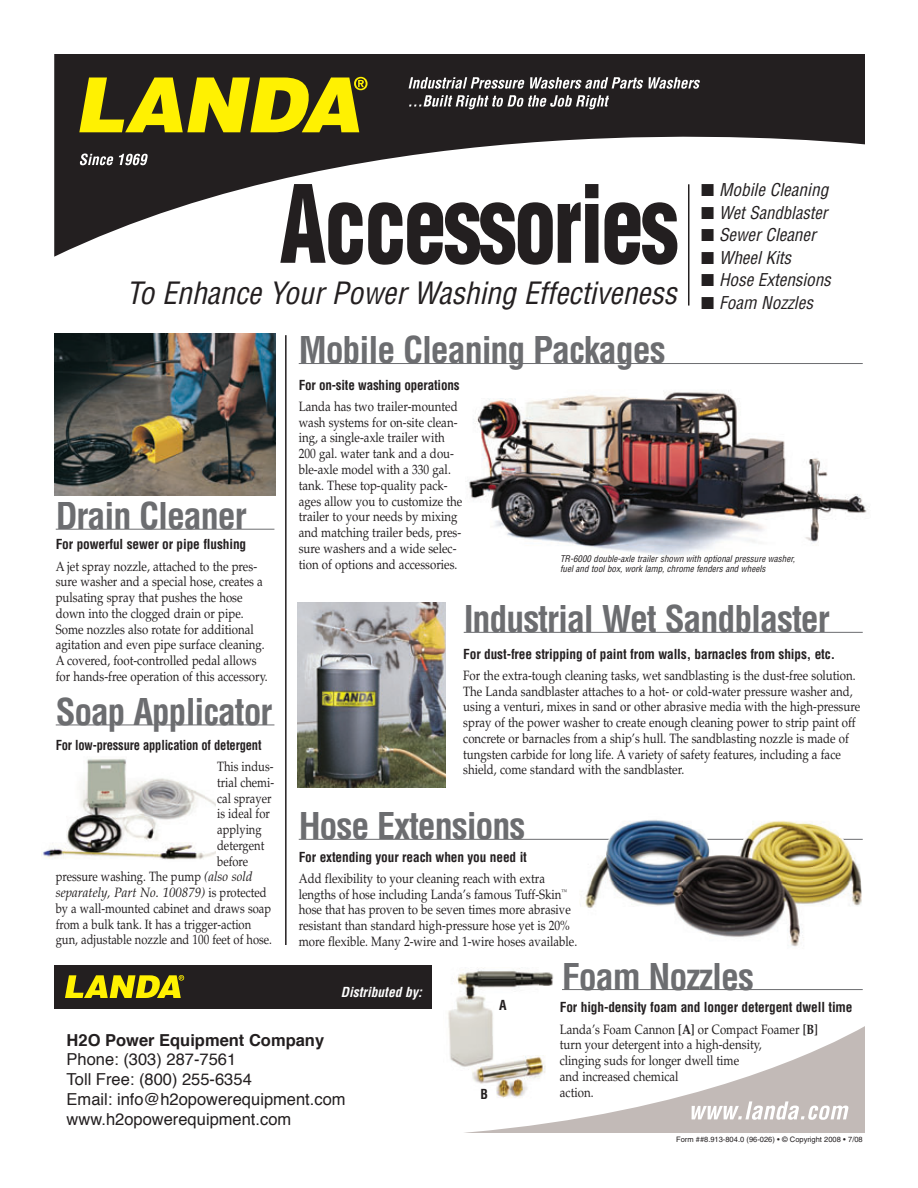
<style>
.page{position:relative;width:918px;height:1188px;background:#fff}
.page>*{position:absolute;margin:0;border:0;box-sizing:border-box;transform-origin:0 0}
.t1{font:900 condensed 105px "Helvetica";letter-spacing:-.025em;color:#231f20;scale:.8 1}
.t2{font:700 condensed 36px "Helvetica";letter-spacing:-.03em;color:#6c6d70}
.t3{font:italic condensed 30px "Helvetica";color:#231f20}
.t4{font:italic condensed 17.25px "Helvetica";color:#231f20}
.t5{font:16.5px/19.8px "Helvetica";color:#231f20}
.t6{font:13.5px/15.8px "Palatino";color:#231f20;scale:.85 1}
.t7{font:13.5px "Palatino";color:#231f20;scale:.83 1}
.t8{font:700 condensed 13.5px/21.1px "Helvetica";letter-spacing:-.015em;color:#231f20}
.t9{font:700 condensed 13.5px/21.1px "Helvetica";letter-spacing:-.015em;color:#231f20;scale:.93 1}
.t10{font:italic 13.5px "Palatino";color:#231f20;scale:.95 1}
.t11{font:italic 700 condensed 13.5px "Helvetica";color:#fff}
.t12{font:italic condensed 9px/10.5px "Helvetica";color:#231f20}
.t13{font:7.5px "Helvetica";color:#231f20}
.s1{font-family:"Helvetica";font-weight:700;font-stretch:condensed}
.s2{font-family:"Palatino";font-weight:400;font-stretch:normal}
.s3{font-style:italic}
.s4{font-style:normal}
.s5{font-weight:700}
.s6{font-family:"Palatino";font-stretch:normal}
</style>
<div class="page">
<svg style="left:54px;top:54px;width:810px;height:203px"></svg>
<svg style="left:409px;top:77px;width:234px;height:12px"></svg>
<svg style="left:649px;top:77px;width:51px;height:12px"></svg>
<svg style="left:409px;top:95px;width:200px;height:14px"></svg>
<svg style="left:80px;top:154px;width:33px;height:11px"></svg>
<svg style="left:119px;top:154px;width:29px;height:11px"></svg>
<svg style="left:79px;top:77px;width:289px;height:55px;background:#a69c0d"></svg>
<div style="left:54px;top:965px;width:378px;height:44px;background:#231f20"></div>
<svg style="left:65px;top:975px;width:119px;height:23px"></svg>
<hr style="left:299px;top:363px;width:564px;height:1px;background:#6c6d70">
<hr style="left:464px;top:632px;width:399px;height:1px;background:#6c6d70">
<hr style="left:299px;top:839px;width:564px;height:1px;background:#6c6d70">
<hr style="left:56px;top:529px;width:218px;height:1px;background:#6c6d70">
<hr style="left:56px;top:725px;width:218px;height:1px;background:#6c6d70">
<hr style="left:285px;top:335px;width:2px;height:610px;background:#231f20">
<img style="left:297px;top:602px;width:149px;height:186px">
<img style="left:55px;top:334px;width:221px;height:162px">
<img style="left:468px;top:391px;width:400px;height:165px">
<img style="left:579px;top:820px;width:284px;height:127px">
<img style="left:448px;top:968px;width:92px;height:99px">
<svg style="left:463px;top:1026px;width:401px;height:107px"></svg>
<img style="left:471px;top:1055px;width:74px;height:43px">
<img style="left:43px;top:759px;width:173px;height:101px">
<hr style="left:688px;top:184px;width:1px;height:122px;background:#231f20">
<hr style="left:562px;top:989px;width:301px;height:1px;background:#6c6d70">
<img style="left:540px;top:972px;width:14px;height:14px">
<p class="t1" style="left:280px;top:159px;width:500px">Accessories</p>
<p class="t3" style="left:127px;top:274px;width:560px">ToEnhanceYourPowerWashingEffectiveness</p>
<p class="t2" style="left:299px;top:328px;width:368px">Mobile Cleaning Packages</p>
<p class="t4" style="left:701px;top:179px;width:133px">■ MobileCleaning</p>
<p class="t4" style="left:701px;top:202px;width:132px">■ WetSandblaster</p>
<p class="t4" style="left:701px;top:224px;width:121px">■ SewerCleaner</p>
<p class="t4" style="left:701px;top:247px;width:96px">■ WheelKits</p>
<p class="t4" style="left:701px;top:269px;width:136px">■ HoseExtensions</p>
<p class="t4" style="left:701px;top:292px;width:118px">■ Foam Nozzles</p>
<p class="t2" style="left:56px;top:493px;width:192px">Drain Cleaner</p>
<p class="t6" style="left:56px;top:535px;width:238px;line-height:21.1px"><span class="s1">For powerful sewer or pipe flushing<br></span>A jet spray nozzle, attached to the pres-</p>
<p class="t6" style="left:56px;top:574px;width:251px">sure washer and a special hose, creates a pulsating spray that pushes the hose down into the clogged drain or pipe.<br>Some nozzles also rotate for additional agitation and even pipe surface cleaning.<br>A covered, foot-controlled pedal allows for hands-free operation of this accessory.</p>
<p class="t2" style="left:56px;top:689px;width:218px">Soap Applicator</p>
<p class="t9" style="left:217px;top:734px;width:62px;text-indent:-161px">For low-pressure application of detergent<br><span class="s2">This indus-</span></p>
<p class="t7" style="left:217px;top:774px;width:70px">trial chemi-</p>
<p class="t7" style="left:217px;top:790px;width:67px">cal sprayer</p>
<p class="t7" style="left:217px;top:806px;width:65px">is ideal for</p>
<p class="t7" style="left:217px;top:822px;width:55px">applying</p>
<p class="t7" style="left:217px;top:837px;width:58px">detergent</p>
<p class="t7" style="left:217px;top:853px;width:39px">before</p>
<p class="t7" style="left:56px;top:869px;width:239px">pressure washing. The pump <span class="s3">(also sold</span></p>
<p class="t10" style="left:56px;top:885px;width:223px">separately, Part No. 100879) <span class="s4">is protected</span></p>
<p class="t7" style="left:56px;top:900px;width:261px">by a wall-mounted cabinet and draws soap</p>
<p class="t7" style="left:56px;top:916px;width:237px">from a bulk tank. It has a trigger-action</p>
<p class="t7" style="left:56px;top:932px;width:262px">gun, adjustable nozzle and 100 feet of hose.</p>
<p class="t8" style="left:299px;top:374px;width:162px">For on-site washing operations<br><span class="s2">Landa has two trailer-mounted</span></p>
<p class="t6" style="left:299px;top:415px;width:194px">wash systems for on-site clean&shy;ing, a single-axle trailer with<br>200 gal. water tank and a dou&shy;ble-axle model with a 330 gal. tank. These top-quality pack&shy;ages allow you to customize the trailer to your needs by mixing and matching trailer beds, pres&shy;sure washers and a wide selec&shy;tion of options and accessories.</p>
<p class="t12" style="left:560px;top:553px;width:239px">TR-6000 double-axletrailershown with optionalpressurewasher, fueland toolbox,worklamp,chromefendersand wheels</p>
<p class="t2" style="left:464px;top:597px;width:368px">Industrial Wet Sandblaster</p>
<p class="t6" style="left:463px;top:644px;width:463px;line-height:21.1px"><span class="s1">For dust-free stripping of paint from walls, barnacles from ships, etc.<br></span>For the extra-tough cleaning tasks, wet sandblasting is the dust-free solution.</p>
<p class="t6" style="left:463px;top:683px;width:469px">The Landa sandblaster attaches to a hot- or cold-water pressure washer and, using a venturi, mixes in sand or other abrasive media with the high-pressure spray of the power washer to create enough cleaning power to strip paint off concrete or barnacles from a ship’s hull. The sandblasting nozzle is made of tungsten carbide for long life. A variety of safety features, including a face shield, come standard with the sandblaster.</p>
<p class="t2" style="left:299px;top:804px;width:228px">Hose Extensions</p>
<p class="t6" style="left:299px;top:847px;width:291px;line-height:21.1px"><span class="s1">For extending your reach when you need it<br></span>Add flexibility to your cleaning reach with extra</p>
<p class="t6" style="left:299px;top:886px;width:329px">lengths of hose including Landa’s famous Tuff-Skin<sup>™ </sup>hose that has proven to be seven times more abrasive resistant than standard high-pressure hose yet is 20% more flexible. Many 2-wire and 1-wire hoses available.</p>
<p class="t11" style="left:341px;top:984px;width:86px">Distributed by:</p>
<p class="t5" style="left:67px;top:1030px;width:281px"><span class="s5">H2O Power Equipment Company<br></span>Phone: (303) 287-7561<br>Toll Free: (800) 255-6354<br>Email: info@h2opowerequipment.com www.h2opowerequipment.com</p>
<p class="t8" style="left:499px;top:994px;width:9px">A</p>
<p class="t8" style="left:480px;top:1084px;width:9px">B</p>
<p class="t2" style="left:562px;top:954px;width:194px">Foam Nozzles</p>
<p class="t8" style="left:560px;top:997px;width:294px">For high-density foam and longer detergent dwell time<br><span class="s2">Landa’s Foam Cannon</span> <span class="s6">[A]</span> <span class="s2">or Compact Foamer</span> <span class="s6">[B]</span></p>
<p class="t6" style="left:560px;top:1037px;width:239px">turn your detergent into a high-density, clinging suds for longer dwell time and increased chemical<br>action.</p>
<p class="t13" style="left:676px;top:1135px;width:188px">Form ##8.913-804.0 (96-026) • © Copyright 2008 • 7/08</p>
</div>
